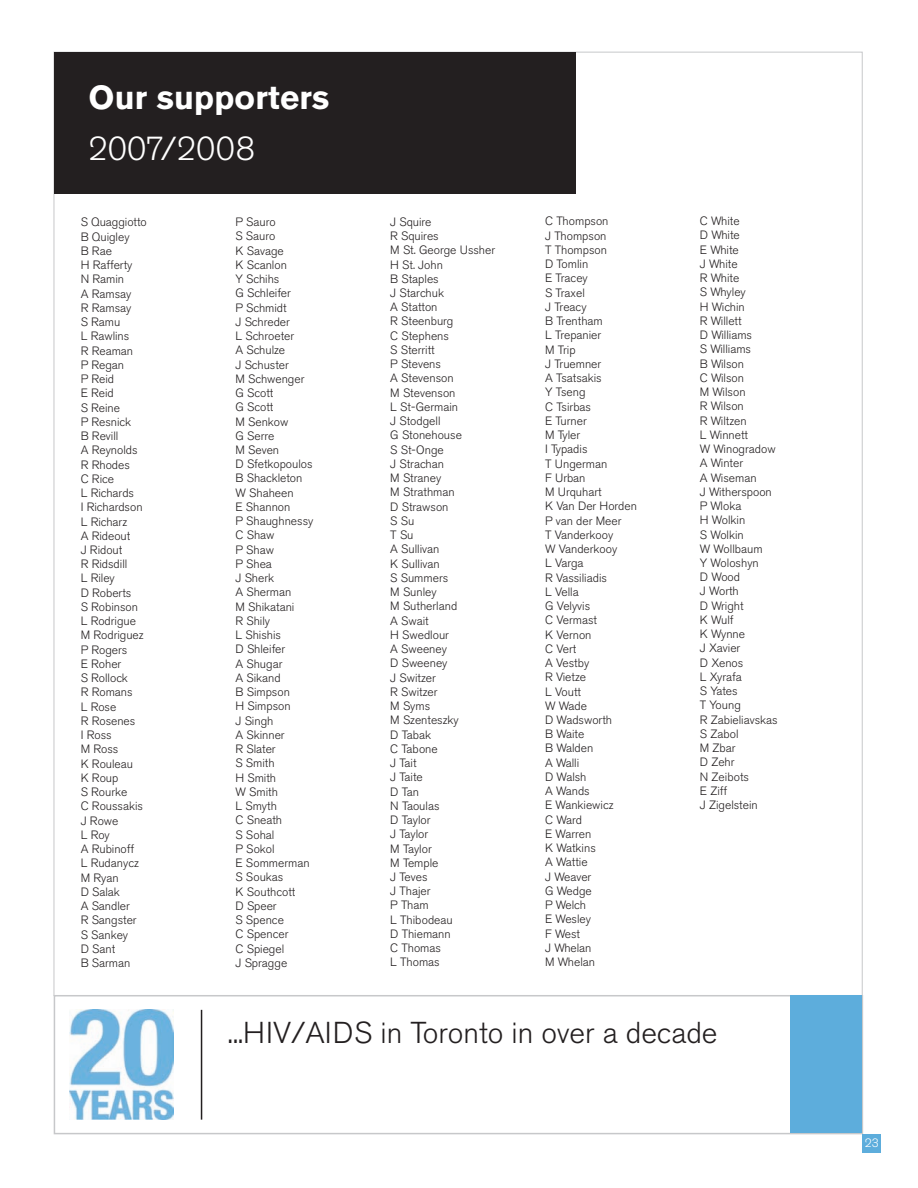
<style>
.page{position:relative;width:918px;height:1188px;background:#fff}
.page>*{position:absolute;margin:0;border:0;box-sizing:border-box;transform-origin:0 0}
.t1{font:700 33px "Akzidenz Grotesk BE";letter-spacing:.005em;color:#fff}
.t2{font:300 33px "Akzidenz Grotesk BE";letter-spacing:.005em;color:#fff}
.t3{font:300 30px "Akzidenz Grotesk BE";color:#231f20}
.t4{font:300 12px/14.2px "Akzidenz Grotesk BE";color:#231f20}
.t5{font:300 12px "Akzidenz Grotesk BE";color:#fff}
</style>
<div class="page">
<div style="left:55px;top:53px;width:521px;height:141px;background:#231f20"></div>
<div style="left:54px;top:995px;width:809px;height:139px;border:2px solid #c7c8ca"></div>
<div style="left:790px;top:995px;width:72px;height:138px;background:#5daddc"></div>
<img style="left:70px;top:1010px;width:103px;height:110px">
<hr style="left:201px;top:1010px;width:1px;height:110px;background:#231f20">
<div style="left:863px;top:1134px;width:18px;height:18px;background:#5daddc"></div>
<h1 class="t1" style="left:88px;top:84px;width:242px">Our supporters</h1>
<h1 class="t2" style="left:88px;top:134px;width:168px">2007/2008</h1>
<p class="t4" style="left:81px;top:216px;width:68px">S Quaggiotto<br>B Quigley<br>B Rae<br>H Rafferty<br>N Ramin<br>A Ramsay<br>R Ramsay<br>S Ramu<br>L Rawlins<br>R Reaman<br>P Regan<br>P Reid<br>E Reid<br>S Reine<br>P Resnick<br>B Revill<br>A Reynolds<br>R Rhodes<br>C Rice<br>L Richards<br>I Richardson<br>L Richarz<br>A Rideout<br>J Ridout<br>R Ridsdill<br>L Riley<br>D Roberts<br>S Robinson<br>L Rodrigue<br>M Rodriguez<br>P Rogers<br>E Roher<br>S Rollock<br>R Romans<br>L Rose<br>R Rosenes<br>I Ross<br>M Ross<br>K Rouleau<br>K Roup<br>S Rourke<br>C Roussakis<br>J Rowe<br>L Roy<br>A Rubinoff<br>L Rudanycz<br>M Ryan<br>D Salak<br>A Sandler<br>R Sangster<br>S Sankey<br>D Sant<br>B Sarman</p>
<p class="t4" style="left:236px;top:216px;width:79px">P Sauro<br>S Sauro<br>K Savage<br>K Scanlon<br>Y Schihs<br>G Schleifer<br>P Schmidt<br>J Schreder<br>L Schroeter<br>A Schulze<br>J Schuster<br>M Schwenger<br>G Scott<br>G Scott<br>M Senkow<br>G Serre<br>M Seven<br>D Sfetkopoulos<br>B Shackleton<br>W Shaheen<br>E Shannon<br>P Shaughnessy<br>C Shaw<br>P Shaw<br>P Shea<br>J Sherk<br>A Sherman<br>M Shikatani<br>R Shily<br>L Shishis<br>D Shleifer<br>A Shugar<br>A Sikand<br>B Simpson<br>H Simpson<br>J Singh<br>A Skinner<br>R Slater<br>S Smith<br>H Smith<br>W Smith<br>L Smyth<br>C Sneath<br>S Sohal<br>P Sokol<br>E Sommerman<br>S Soukas<br>K Southcott<br>D Speer<br>S Spence<br>C Spencer<br>C Spiegel<br>J Spragge</p>
<p class="t4" style="left:390px;top:215px;width:106px">J Squire<br>R Squires<br>M St. George Ussher<br>H St. John<br>B Staples<br>J Starchuk<br>A Statton<br>R Steenburg<br>C Stephens<br>S Sterritt<br>P Stevens<br>A Stevenson<br>M Stevenson<br>L St-Germain<br>J Stodgell<br>G Stonehouse<br>S St-Onge<br>J Strachan<br>M Straney<br>M Strathman<br>D Strawson<br>S Su<br>T Su<br>A Sullivan<br>K Sullivan<br>S Summers<br>M Sunley<br>M Sutherland<br>A Swait<br>H Swedlour<br>A Sweeney<br>D Sweeney<br>J Switzer<br>R Switzer<br>M Syms<br>M Szenteszky<br>D Tabak<br>C Tabone<br>J Tait<br>J Taite<br>D Tan<br>N Taoulas<br>D Taylor<br>J Taylor<br>M Taylor<br>M Temple<br>J Teves<br>J Thajer<br>P Tham<br>L Thibodeau<br>D Thiemann<br>C Thomas<br>L Thomas</p>
<p class="t4" style="left:545px;top:215px;width:93px">C Thompson<br>J Thompson<br>T Thompson<br>D Tomlin<br>E Tracey<br>S Traxel<br>J Treacy<br>B Trentham<br>L Trepanier<br>M Trip<br>J Truemner<br>A Tsatsakis<br>Y Tseng<br>C Tsirbas<br>E Turner<br>M Tyler<br>I Typadis<br>T Ungerman<br>F Urban<br>M Urquhart<br>K Van Der Horden<br>P van der Meer<br>T Vanderkooy<br>W Vanderkooy<br>L Varga<br>R Vassiliadis<br>L Vella<br>G Velyvis<br>C Vermast<br>K Vernon<br>C Vert<br>A Vestby<br>R Vietze<br>L Voutt<br>W Wade<br>D Wadsworth<br>B Waite<br>B Walden<br>A Walli<br>D Walsh<br>A Wands<br>E Wankiewicz<br>C Ward<br>E Warren<br>K Watkins<br>A Wattie<br>J Weaver<br>G Wedge<br>P Welch<br>E Wesley<br>F West<br>J Whelan<br>M Whelan</p>
<p class="t4" style="left:700px;top:215px;width:79px">C White<br>D White<br>E White<br>J White<br>R White<br>S Whyley<br>H Wichin<br>R Willett<br>D Williams<br>S Williams<br>B Wilson<br>C Wilson<br>M Wilson<br>R Wilson<br>R Wiltzen<br>L Winnett<br>W Winogradow<br>A Winter<br>A Wiseman<br>J Witherspoon<br>P Wloka<br>H Wolkin<br>S Wolkin<br>W Wollbaum<br>Y Woloshyn<br>D Wood<br>J Worth<br>D Wright<br>K Wulf<br>K Wynne<br>J Xavier<br>D Xenos<br>L Xyrafa<br>S Yates<br>T Young<br>R Zabieliavskas<br>S Zabol<br>M Zbar<br>D Zehr<br>N Zeibots<br>E Ziff<br>J Zigelstein</p>
<h2 class="t3" style="left:228px;top:1020px;width:491px">...HIV/AIDS in Toronto in over a decade</h2>
<p class="t5" style="left:865px;top:1138px;width:15px">23</p>
</div>
